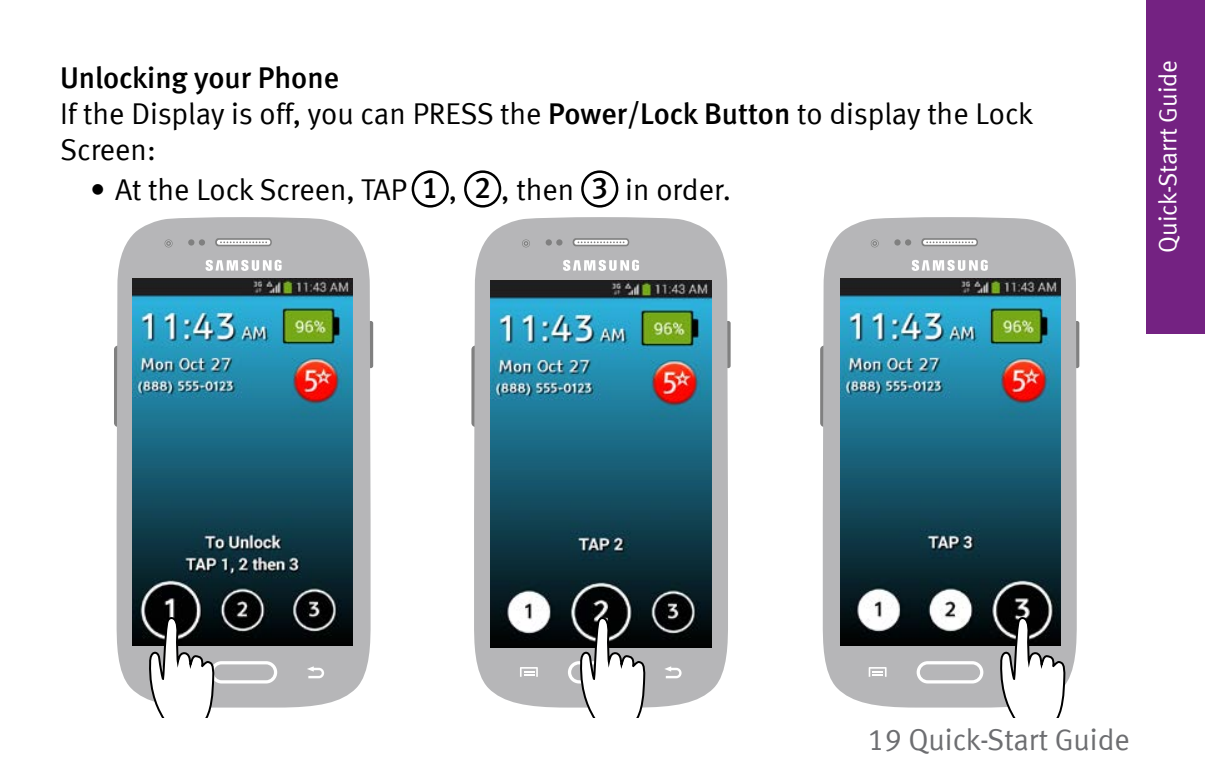
<style>
.page{position:relative;width:1205px;height:780px;background:#fff}
.page>*{position:absolute;margin:0;border:0;box-sizing:border-box;transform-origin:0 0}
.t1{font:30px/36px "Meta Normal LF";color:#000}
.t2{font:30px "Meta Normal LF";color:#6d6e71}
.t3{font:30px "Meta Medium LF";color:#000}
.t4{font:25px "Meta Normal LF";color:#fff}
.s1{font-family:"Meta Medium LF"}
</style>
<div class="page">
<div style="left:1146px;top:0;width:59px;height:334px;background:#742282"></div>
<div style="left:412px;top:170px;width:37px;height:37px;border:2px solid #000;border-radius:50%"></div>
<div style="left:464px;top:170px;width:37px;height:37px;border:2px solid #000;border-radius:50%"></div>
<div style="left:581px;top:170px;width:37px;height:37px;border:2px solid #000;border-radius:50%"></div>
<div style="left:471px;top:345px;width:8px;height:82px;background:#808080;border-radius:4px"></div>
<div style="left:725px;top:321px;width:5px;height:47px;background:#808080;border-radius:2px"></div>
<svg style="left:474px;top:217px;width:254px;height:490px;background:#b8babc"></svg>
<svg style="left:522px;top:239px;width:8px;height:8px"></svg>
<svg style="left:523px;top:240px;width:6px;height:6px"></svg>
<svg style="left:546px;top:239px;width:16px;height:6px"></svg>
<svg style="left:563px;top:260px;width:76px;height:11px"></svg>
<svg style="left:572px;top:238px;width:57px;height:8px"></svg>
<svg style="left:574px;top:240px;width:54px;height:5px"></svg>
<svg style="left:577px;top:241px;width:47px;height:2px"></svg>
<svg style="left:520px;top:667px;width:18px;height:9px"></svg>
<svg style="left:664px;top:666px;width:17px;height:12px"></svg>
<div style="left:114px;top:345px;width:8px;height:82px;background:#808080;border-radius:4px"></div>
<div style="left:368px;top:321px;width:5px;height:47px;background:#808080;border-radius:2px"></div>
<svg style="left:116px;top:217px;width:255px;height:490px;background:#bbbcbe"></svg>
<svg style="left:165px;top:239px;width:8px;height:8px"></svg>
<svg style="left:166px;top:240px;width:6px;height:6px"></svg>
<svg style="left:188px;top:239px;width:17px;height:6px"></svg>
<svg style="left:205px;top:260px;width:77px;height:11px"></svg>
<svg style="left:215px;top:238px;width:57px;height:8px"></svg>
<svg style="left:217px;top:240px;width:53px;height:5px"></svg>
<svg style="left:220px;top:241px;width:47px;height:2px"></svg>
<svg style="left:307px;top:666px;width:17px;height:12px"></svg>
<div style="left:820px;top:345px;width:8px;height:82px;background:#808080;border-radius:4px"></div>
<div style="left:1074px;top:321px;width:5px;height:47px;background:#808080;border-radius:2px"></div>
<svg style="left:822px;top:217px;width:255px;height:490px;background:#babbbd"></svg>
<svg style="left:871px;top:239px;width:8px;height:8px"></svg>
<svg style="left:872px;top:240px;width:6px;height:6px"></svg>
<svg style="left:894px;top:239px;width:17px;height:6px"></svg>
<svg style="left:911px;top:260px;width:77px;height:11px"></svg>
<svg style="left:921px;top:238px;width:57px;height:8px"></svg>
<svg style="left:923px;top:240px;width:53px;height:5px"></svg>
<svg style="left:926px;top:241px;width:47px;height:2px"></svg>
<svg style="left:868px;top:667px;width:18px;height:9px"></svg>
<svg style="left:916px;top:661px;width:67px;height:22px"></svg>
<img style="left:491px;top:280px;width:220px;height:367px">
<img style="left:840px;top:278px;width:220px;height:367px">
<img style="left:133px;top:278px;width:220px;height:367px">
<svg style="left:149px;top:615px;width:128px;height:102px"></svg>
<svg style="left:568px;top:615px;width:77px;height:102px"></svg>
<svg style="left:1000px;top:615px;width:65px;height:102px"></svg>
<p class="t3" style="left:60px;top:60px;width:281px">Unlocking your Phone</p>
<p class="t1" style="left:60px;top:95px;width:974px">If the Display is off, you can PRESS the <span class="s1">Power/Lock Button</span> to display the Lock<br>Screen:</p>
<p class="t1" style="left:90px;top:171px;width:642px">• At the Lock Screen, TAP <span class="s1">1</span> , <span class="s1">2</span> , then <span class="s1">3</span> in order.</p>
<p class="t4" style="left:1153px;top:252px;width:194px;rotate:-90deg">Quick-Starrt Guide</p>
<p class="t2" style="left:868px;top:722px;width:264px">19 Quick-Start Guide</p>
</div>
